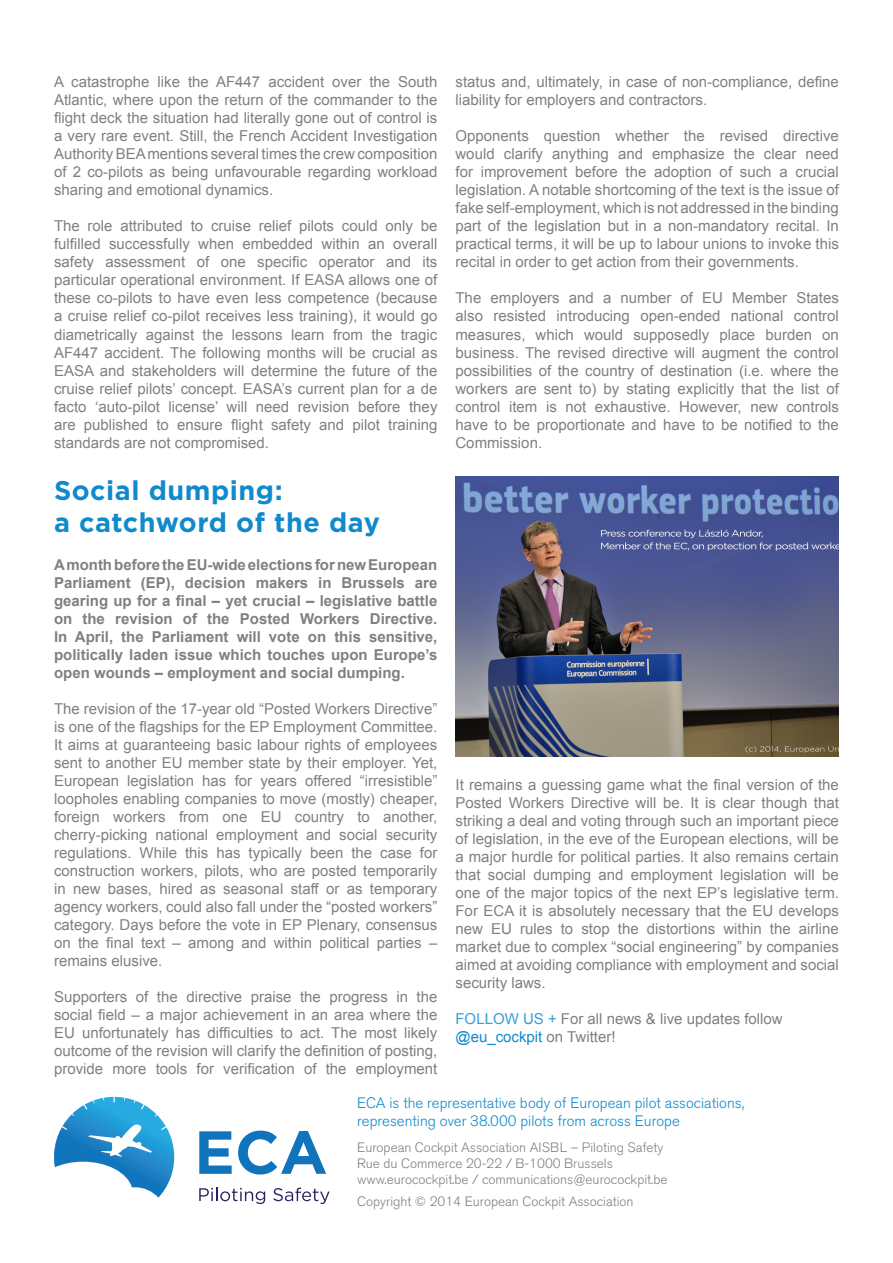
<style>
.page{position:relative;width:893px;height:1263px;background:#fff}
.page>*{position:absolute;margin:0;border:0;box-sizing:border-box;transform-origin:0 0}
.t1{font:700 27px "Gotham";letter-spacing:.02em;color:#118acb}
.t2{font:15px/18px "Arial";color:#808080;text-align:justify}
.t3{font:700 15px/18px "Arial";color:#808080;text-align:justify}
.t4{font:300 15px/18px "Akzidenz Grotesk BE";color:#118acb}
.t5{font:15px "Arial";color:#118acb}
.t6{font:300 13.5px "Akzidenz Grotesk BE";color:#808080}
.s1{color:#399ed4}
.s2{color:#808080}
</style>
<div class="page">
<img style="left:455px;top:476px;width:384px;height:281px">
<svg style="left:199px;top:1131px;width:33px;height:43px"></svg>
<svg style="left:238px;top:1130px;width:88px;height:44px"></svg>
<svg style="left:199px;top:1188px;width:66px;height:16px"></svg>
<svg style="left:273px;top:1187px;width:57px;height:17px"></svg>
<svg style="left:54px;top:1097px;width:120px;height:100px"></svg>
<p class="t2" style="left:54px;top:73px;width:385px">A catastrophe like the AF447 accident over the South Atlantic, where upon the return of the commander to the flight deck the situation had literally gone out of control is a very rare event. Still, the French Accident Investigation Authority BEA mentions several times the crew composition of 2 co-pilots as being unfavourable regarding workload sharing and emotional dynamics.</p>
<p class="t2" style="left:54px;top:217px;width:385px">The role attributed to cruise relief pilots could only be fulfilled successfully when embedded within an overall safety assessment of one specific operator and its particular operational environment. If EASA allows one of these co-pilots to have even less competence (because a cruise relief co-pilot receives less training), it would go diametrically against the lessons learn from the tragic AF447 accident. The following months will be crucial as EASA and stakeholders will determine the future of the cruise relief pilots’ concept. EASA’s current plan for a de facto ‘auto-pilot license’ will need revision before they are published to ensure flight safety and pilot training standards are not compromised.</p>
<p class="t1" style="left:54px;top:472px;width:230px">Social dumping:</p>
<p class="t1" style="left:54px;top:505px;width:328px">a catchword of the day</p>
<p class="t3" style="left:54px;top:556px;width:385px">A month before the EU-wide elections for new European Parliament (EP), decision makers in Brussels are gearing up for a final – yet crucial – legislative battle on the revision of the Posted Workers Directive.<br>In April, the Parliament will vote on this sensitive, politically laden issue which touches upon Europe’s open wounds – employment and social dumping.</p>
<p class="t2" style="left:54px;top:700px;width:385px">The revision of the 17-year old “Posted Workers Directive” is one of the flagships for the EP Employment Committee.<br>It aims at guaranteeing basic labour rights of employees sent to another EU member state by their employer. Yet, European legislation has for years offered “irresistible” loopholes enabling companies to move (mostly) cheaper, foreign workers from one EU country to another, cherry-picking national employment and social security regulations. While this has typically been the case for construction workers, pilots, who are posted temporarily in new bases, hired as seasonal staff or as temporary agency workers, could also fall under the “posted workers” category. Days before the vote in EP Plenary, consensus on the final text – among and within political parties – remains elusive.</p>
<p class="t2" style="left:54px;top:988px;width:385px">Supporters of the directive praise the progress in the social field – a major achievement in an area where the EU unfortunately has difficulties to act. The most likely outcome of the revision will clarify the definition of posting, provide more tools for verification of the employment</p>
<p class="t2" style="left:455px;top:73px;width:385px">status and, ultimately, in case of non-compliance, define liability for employers and contractors.</p>
<p class="t2" style="left:455px;top:127px;width:385px">Opponents question whether the revised directive would clarify anything and emphasize the clear need for improvement before the adoption of such a crucial legislation. A notable shortcoming of the text is the issue of fake self-employment, which is not addressed in the binding part of the legislation but in a non-mandatory recital. In practical terms, it will be up to labour unions to invoke this recital in order to get action from their governments.</p>
<p class="t2" style="left:455px;top:289px;width:385px">The employers and a number of EU Member States also resisted introducing open-ended national control measures, which would supposedly place burden on business. The revised directive will augment the control possibilities of the country of destination (i.e. where the workers are sent to) by stating explicitly that the list of control item is not exhaustive. However, new controls have to be proportionate and have to be notified to the Commission.</p>
<p class="t2" style="left:455px;top:775px;width:385px">It remains a guessing game what the final version of the Posted Workers Directive will be. It is clear though that striking a deal and voting through such an important piece of legislation, in the eve of the European elections, will be a major hurdle for political parties. It also remains certain that social dumping and employment legislation will be one of the major topics of the next EP’s legislative term.<br>For ECA it is absolutely necessary that the EU develops new EU rules to stop the distortions within the airline market due to complex “social engineering” by companies aimed at avoiding compliance with employment and social security laws.</p>
<p class="t2" style="left:455px;top:1009px;width:329px"><span class="s1">FOLLOW US +</span> For all news &amp; live updates follow</p>
<p class="t5" style="left:455px;top:1026px;width:162px">@eu_cockpit <span class="s2">on Twitter!</span></p>
<p class="t4" style="left:357px;top:1094px;width:388px">ECA is the representative body of European pilot associations, representing over 38.000 pilots from across Europe</p>
<p class="t6" style="left:357px;top:1139px;width:308px">European Cockpit Association AISBL – Piloting Safety</p>
<p class="t6" style="left:357px;top:1156px;width:257px">Rue du Commerce 20-22 / B-1000 Brussels</p>
<p class="t6" style="left:357px;top:1172px;width:312px">www.eurocockpit.be / communications@eurocockpit.be</p>
<p class="t6" style="left:357px;top:1193px;width:278px">Copyright © 2014 European Cockpit Association</p>
</div>
